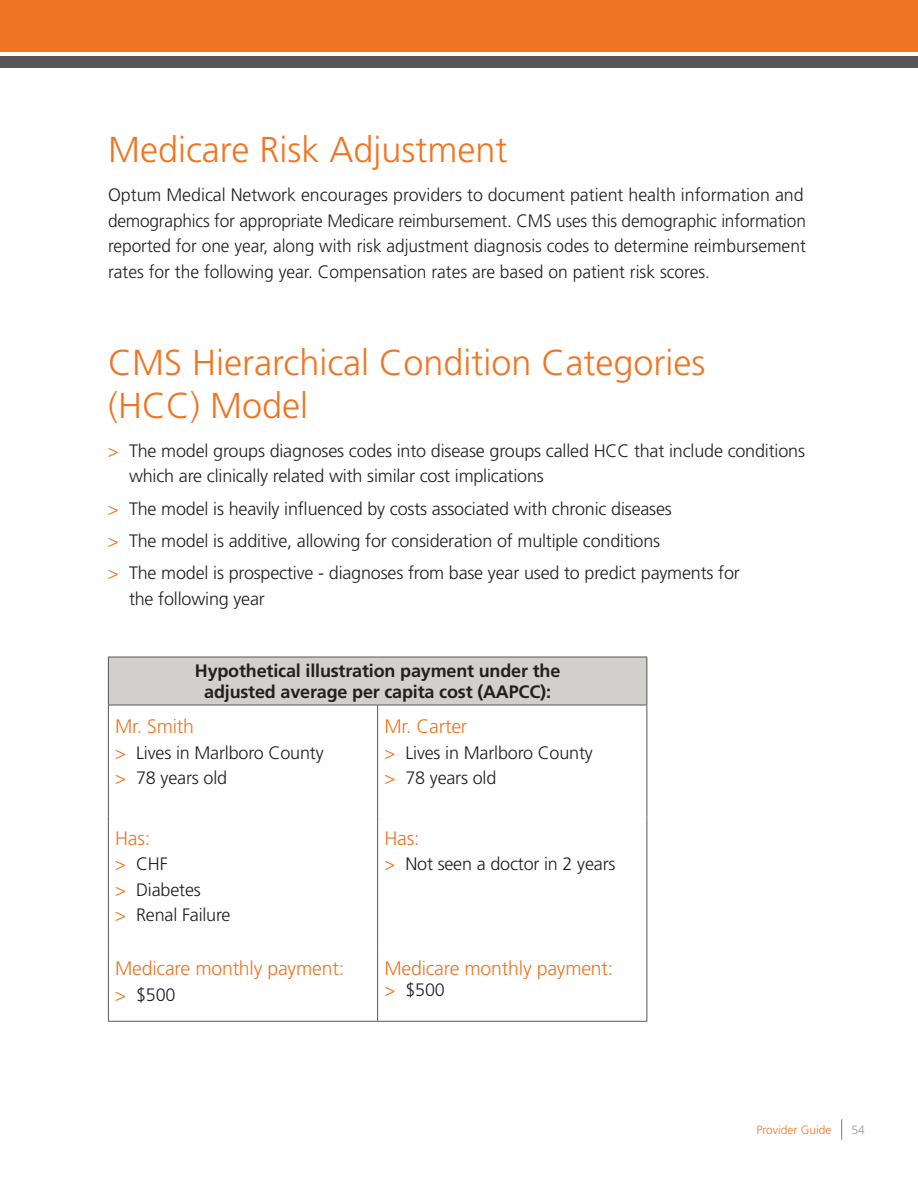
<style>
.page{position:relative;width:918px;height:1188px;background:#fff}
.page>*{position:absolute;margin:0;border:0;box-sizing:border-box;transform-origin:0 0}
.t1{font:300 36px/43.2px "Frutiger LT Std";color:#f07523}
.t2{font:300 19.5px "Frutiger LT Std";letter-spacing:-.01em;color:#f07523}
.t3{font:300 18px/25.5px "Frutiger LT Std";letter-spacing:-.01em;color:#231f20}
.t4{font:700 18px/21px "Frutiger LT Std";letter-spacing:-.01em;color:#231f20;text-align:center}
.t5{font:300 12px "Frutiger LT Std";color:#f07523}
.t6{font:300 12px "Frutiger LT Std";color:#939598}
.s1{color:#f07523}
</style>
<div class="page">
<svg style="left:841px;top:1119px;width:1px;height:21px"></svg>
<div style="left:0;top:0;width:918px;height:52px;background:#f07523"></div>
<div style="left:0;top:56px;width:918px;height:12px;background:#55565a"></div>
<div style="left:108px;top:657px;width:539px;height:48px;background:#d2d0cd"></div>
<hr style="left:646px;top:657px;width:1px;height:48px;background:#55565a">
<hr style="left:108px;top:657px;width:1px;height:48px;background:#55565a">
<hr style="left:108px;top:657px;width:270px;height:1px;background:#55565a">
<hr style="left:378px;top:657px;width:269px;height:1px;background:#55565a">
<hr style="left:108px;top:705px;width:1px;height:111px;background:#55565a">
<hr style="left:108px;top:705px;width:270px;height:1px;background:#55565a">
<hr style="left:378px;top:705px;width:269px;height:1px;background:#55565a">
<hr style="left:377px;top:705px;width:1px;height:111px;background:#55565a">
<hr style="left:646px;top:705px;width:1px;height:111px;background:#55565a">
<hr style="left:108px;top:816px;width:1px;height:131px;background:#55565a">
<hr style="left:377px;top:816px;width:1px;height:131px;background:#55565a">
<hr style="left:646px;top:816px;width:1px;height:131px;background:#55565a">
<hr style="left:108px;top:947px;width:1px;height:74px;background:#55565a">
<hr style="left:377px;top:947px;width:1px;height:74px;background:#55565a">
<hr style="left:646px;top:947px;width:1px;height:74px;background:#55565a">
<hr style="left:108px;top:1021px;width:270px;height:1px;background:#55565a">
<hr style="left:378px;top:1021px;width:269px;height:1px;background:#55565a">
<h1 class="t1" style="left:108px;top:129px;width:401px">Medicare Risk Adjustment</h1>
<p class="t3" style="left:108px;top:182px;width:700px">Optum Medical Network encourages providers to document patient health information and demographics for appropriate Medicare reimbursement. CMS uses this demographic information reported for one year, along with risk adjustment diagnosis codes to determine reimbursement rates for the following year. Compensation rates are based on patient risk scores.</p>
<h1 class="t1" style="left:108px;top:341px;width:599px">CMS Hierarchical Condition Categories (HCC) Model</h1>
<p class="t3" style="left:129px;top:438px;width:678px;text-indent:-21px"><span class="s1">&gt;</span> The model groups diagnoses codes into disease groups called HCC that include conditions which are clinically related with similar cost implications</p>
<p class="t3" style="left:108px;top:493px;width:633px;line-height:32.2px"><span class="s1">&gt;</span> The model is heavily influenced by costs associated with chronic diseases<br><span class="s1">&gt;</span> The model is additive, allowing for consideration of multiple conditions<br><span class="s1">&gt;</span> The model is prospective - diagnoses from base year used to predict payments for</p>
<p class="t3" style="left:129px;top:586px;width:137px">the following year</p>
<p class="t4" style="left:195px;top:661px;width:367px">Hypothetical illustration payment under the adjusted average per capita cost (AAPCC):</p>
<p class="t2" style="left:115px;top:715px;width:80px">Mr. Smith</p>
<p class="t3" style="left:115px;top:740px;width:210px"><span class="s1">&gt;</span> Lives in Marlboro County <span class="s1">&gt;</span> 78 years old</p>
<p class="t2" style="left:115px;top:827px;width:37px">Has:</p>
<p class="t3" style="left:115px;top:851px;width:117px"><span class="s1">&gt;</span> CHF<br><span class="s1">&gt;</span> Diabetes<br><span class="s1">&gt;</span> Renal Failure</p>
<p class="t2" style="left:115px;top:957px;width:230px">Medicare monthly payment:</p>
<p class="t3" style="left:115px;top:982px;width:62px"><span class="s1">&gt;</span> $500</p>
<p class="t2" style="left:384px;top:715px;width:85px">Mr. Carter</p>
<p class="t3" style="left:384px;top:740px;width:210px"><span class="s1">&gt;</span> Lives in Marlboro County <span class="s1">&gt;</span> 78 years old</p>
<p class="t2" style="left:384px;top:827px;width:37px">Has:</p>
<p class="t3" style="left:384px;top:851px;width:233px"><span class="s1">&gt;</span> Not seen a doctor in 2 years</p>
<p class="t2" style="left:384px;top:957px;width:230px">Medicare monthly payment:</p>
<p class="t3" style="left:384px;top:978px;width:62px"><span class="s1">&gt;</span> $500</p>
<p class="t5" style="left:756px;top:1123px;width:77px">Provider Guide</p>
<p class="t6" style="left:852px;top:1123px;width:15px">54</p>
</div>
